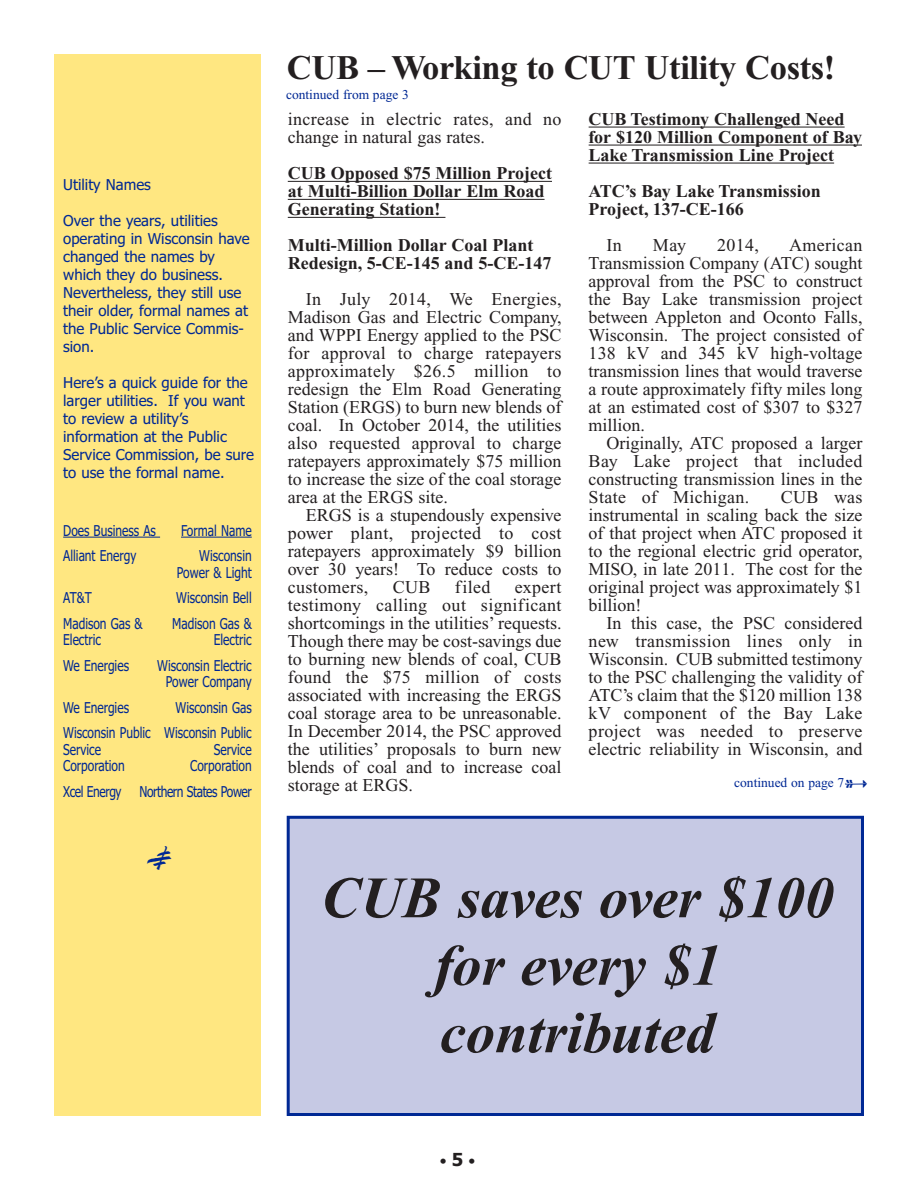
<style>
.page{position:relative;width:918px;height:1188px;background:#fff}
.page>*{position:absolute;margin:0;border:0;box-sizing:border-box;transform-origin:0 0}
.t1{font:italic 700 58.5px/67.5px "Times";color:#231f20;text-align:center}
.t2{font:36px "Type Embellishments Three Plain";color:#002894}
.t3{font:700 34.5px "Times";letter-spacing:-.01em;color:#231f20}
.t4{font:18px/18px "Times";color:#231f20;text-align:justify}
.t5{font:700 18px/18px "Times";color:#231f20}
.t6{font:18px/18px "Times";letter-spacing:.02em;color:#231f20}
.t7{font:15px/18px "Tahoma";color:#002894}
.t8{font:15px/16.5px "Tahoma";color:#002894;text-align:right;scale:.8 1}
.t9{font:15px/25.5px "Tahoma";letter-spacing:-.03em;color:#002894;text-align:right;scale:.8 1}
.t10{font:15px "Tahoma";color:#231f20}
.t11{font:13.5px "Times";color:#002894}
.s1{font-family:"Type Embellishments Three Plain";font-size:27px}
.s2{font-weight:700;font-size:18px}
</style>
<div class="page">
<hr style="left:288px;top:181px;width:264px;height:1px;background:#231f20">
<hr style="left:288px;top:199px;width:257px;height:1px;background:#231f20">
<hr style="left:288px;top:217px;width:157px;height:1px;background:#231f20">
<hr style="left:589px;top:127px;width:256px;height:1px;background:#231f20">
<hr style="left:589px;top:145px;width:273px;height:1px;background:#231f20">
<hr style="left:589px;top:163px;width:245px;height:1px;background:#231f20">
<div style="left:54px;top:54px;width:207px;height:1062px;background:#ffe781"></div>
<hr style="left:63px;top:537px;width:97px;height:1px;background:#002894">
<hr style="left:181px;top:537px;width:71px;height:1px;background:#002894">
<div style="left:290px;top:819px;width:571px;height:294px;background:#c6c9e4"></div>
<div style="left:287px;top:816px;width:577px;height:300px;border:3px solid #002894"></div>
<p class="t7" style="left:63px;top:176px;width:89px">Utility Names</p>
<p class="t7" style="left:63px;top:212px;width:188px">Over the years, utilities operating in Wisconsin have changed the names by which they do business.<br>Nevertheless, they still use their older, formal names at the Public Service Commis&shy;sion.</p>
<p class="t7" style="left:63px;top:374px;width:192px">Here’s a quick guide for the larger utilities. If you want to review a utility’s information at the Public<br>Service Commission, be sure to use the formal name.</p>
<p class="t8" style="left:63px;top:522px;width:117px">Does Business As</p>
<p class="t8" style="left:181px;top:522px;width:90px">Formal Name</p>
<p class="t8" style="left:63px;top:548px;width:93px">Alliant Energy</p>
<p class="t8" style="left:177px;top:548px;width:95px">Wisconsin<br>Power &amp; Light</p>
<p class="t8" style="left:63px;top:590px;width:37px">AT&amp;T</p>
<p class="t8" style="left:176px;top:590px;width:96px">Wisconsin Bell</p>
<p class="t8" style="left:63px;top:615px;width:101px">Madison Gas &amp;</p>
<p class="t8" style="left:172px;top:615px;width:101px">Madison Gas &amp;</p>
<p class="t8" style="left:63px;top:632px;width:49px">Electric</p>
<p class="t8" style="left:214px;top:632px;width:49px">Electric</p>
<p class="t8" style="left:63px;top:657px;width:84px">We Energies</p>
<p class="t8" style="left:157px;top:657px;width:120px;text-align:center">Wisconsin Electric<br>Power Company</p>
<p class="t8" style="left:63px;top:699px;width:84px">We Energies</p>
<p class="t8" style="left:63px;top:695px;width:237px;line-height:25.5px">Wisconsin Gas<br>Wisconsin Public Wisconsin Public</p>
<p class="t8" style="left:63px;top:741px;width:49px">Service</p>
<p class="t8" style="left:214px;top:741px;width:49px">Service</p>
<p class="t8" style="left:63px;top:758px;width:78px">Corporation</p>
<p class="t9" style="left:63px;top:753px;width:237px">Corporation<br>Xcel Energy Northern States Power</p>
<h2 class="t2" style="left:145px;top:844px;width:29px">4</h2>
<h3 class="t3" style="left:287px;top:56px;width:550px">CUB – Working to CUT Utility Costs!</h3>
<p class="t11" style="left:286px;top:90px;width:124px">continued from page 3</p>
<p class="t6" style="left:288px;top:112px;width:275px">increase in electric rates, and no change in natural gas rates.</p>
<p class="t5" style="left:288px;top:166px;width:266px">CUB Opposed $75 Million Project at Multi-Billion Dollar Elm Road<br>Generating Station!</p>
<p class="t5" style="left:288px;top:238px;width:265px">Multi-Million Dollar Coal Plant<br>Redesign, 5-CE-145 and 5-CE-147</p>
<p class="t4" style="left:288px;top:292px;width:275px;text-indent:18px">In July 2014, We Energies, Madison Gas and Electric Company, and WPPI Energy applied to the PSC for approval to charge ratepayers approximately $26.5 million to redesign the Elm Road Generating Station (ERGS) to burn new blends of coal. In October 2014, the utilities also requested approval to charge ratepayers approximately $75 million to increase the size of the coal storage area at the ERGS site.</p>
<p class="t4" style="left:288px;top:508px;width:275px;text-indent:18px">ERGS is a stupendously expensive power plant, projected to cost ratepayers approximately $9 billion over 30 years! To reduce costs to customers,</p>
<p class="t4" style="left:393px;top:580px;width:39px">CUB</p>
<p class="t4" style="left:455px;top:580px;width:37px">filed</p>
<p class="t4" style="left:288px;top:580px;width:275px;text-indent:227px">expert testimony calling out significant shortcomings in the utilities’ requests.<br>Though there may be cost-savings due to burning new blends of coal, CUB found the $75 million of costs associated with increasing the ERGS coal storage area to be unreasonable.<br>In December 2014, the PSC approved the utilities’ proposals to burn new blends of coal and to increase coal storage at ERGS.</p>
<p class="t5" style="left:589px;top:112px;width:275px">CUB Testimony Challenged Need for $120 Million Component of Bay<br>Lake Transmission Line Project</p>
<p class="t5" style="left:589px;top:184px;width:234px">ATC’s Bay Lake Transmission<br>Project, 137-CE-166</p>
<p class="t4" style="left:607px;top:238px;width:17px">In</p>
<p class="t4" style="left:653px;top:238px;width:35px">May</p>
<p class="t4" style="left:717px;top:238px;width:43px">2014,</p>
<p class="t4" style="left:589px;top:238px;width:275px;text-indent:200px">American Transmission Company (ATC) sought approval from the PSC to construct the Bay Lake transmission project between Appleton and Oconto Falls, Wisconsin. The project consisted of 138 kV and 345 kV high-voltage transmission lines that would traverse a route approximately fifty miles long at an estimated cost of $307 to $327 million.</p>
<p class="t4" style="left:589px;top:436px;width:275px;text-indent:18px">Originally, ATC proposed a larger Bay Lake project that included constructing transmission lines in the State of Michigan.</p>
<p class="t4" style="left:589px;top:490px;width:275px;text-indent:192px">CUB was instrumental in scaling back the size of that project when ATC proposed it to the regional electric grid operator, MISO, in late 2011. The cost for the original project was approximately $1 billion!</p>
<p class="t4" style="left:589px;top:616px;width:275px;text-indent:18px">In this case, the PSC considered new transmission lines only in Wisconsin. CUB submitted testimony to the PSC challenging the validity of ATC’s claim that the $120 million 138 kV component of the Bay Lake project was needed to preserve electric reliability in Wisconsin, and</p>
<p class="t11" style="left:734px;top:778px;width:136px">continued on page 7<span class="s1">z</span></p>
<h1 class="t1" style="left:321px;top:870px;width:514px">CUB saves over $100 for every $1 contributed</h1>
<p class="t10" style="left:440px;top:1152px;width:37px">•<span class="s2">5</span>•</p>
</div>
